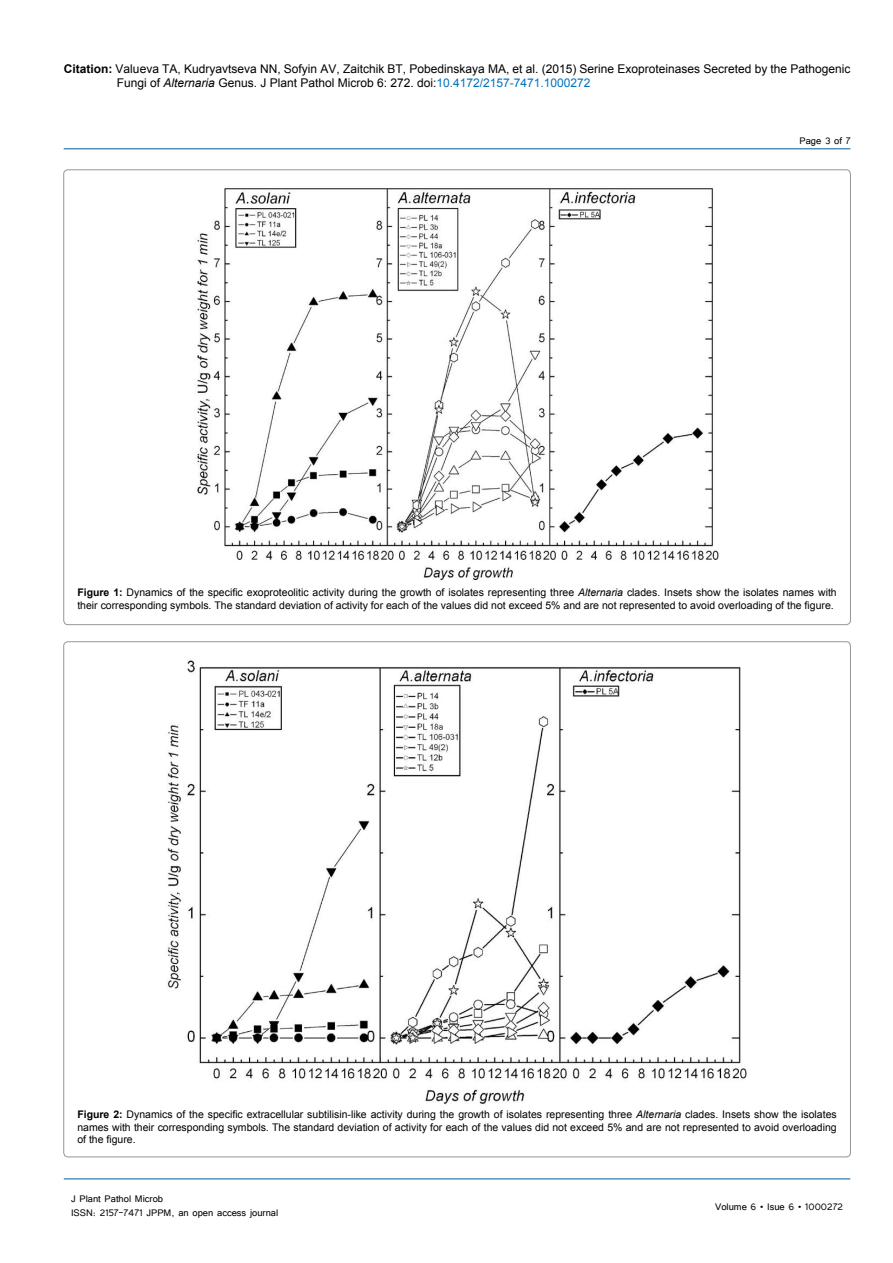
<style>
.page{position:relative;width:893px;height:1263px;background:#fff}
.page>*{position:absolute;margin:0;border:0;box-sizing:border-box;transform-origin:0 0}
.t1{font:12px/14.4px "Arial";color:#000}
.t2{font:12px/14.4px "Tunga";color:#000}
.t3{font:10.5px/12.6px "Arial";color:#000}
.s1{font-weight:700}
.s2{font-style:italic}
.s3{color:#0072bc}
</style>
<div class="page">
<hr style="left:64px;top:1179px;width:786px;height:1px;background:#005a96">
<hr style="left:64px;top:148px;width:786px;height:1px;background:#005a96">
<img style="left:197px;top:188px;width:522px;height:393px">
<img style="left:167px;top:660px;width:580px;height:444px">
<p class="t1" style="left:117px;top:61px;width:735px;text-indent:-53px"><span class="s1">Citation:</span> Valueva TA, Kudryavtseva NN, Sofyin AV, Zaitchik BT, Pobedinskaya MA, et al. (2015) Serine Exoproteinases Secreted by the Pathogenic<br>Fungi of <span class="s2">Alternaria</span> Genus. J Plant Pathol Microb 6: 272. doi:<span class="s3">10.4172/2157-7471.1000272</span></p>
<p class="t2" style="left:799px;top:133px;width:53px">Page 3 of 7</p>
<p class="t3" style="left:77px;top:586px;width:761px"><span class="s1">Figure 1:</span> Dynamics of the specific exoproteolitic activity during the growth of isolates representing three <span class="s2">Alternaria</span> clades. Insets show the isolates names with their corresponding symbols. The standard deviation of activity for each of the values did not exceed 5% and are not represented to avoid overloading of the figure.</p>
<p class="t3" style="left:77px;top:1108px;width:761px;text-align:justify"><span class="s1">Figure 2:</span> Dynamics of the specific extracellular subtilisin-like activity during the growth of isolates representing three <span class="s2">Alternaria</span> clades. Insets show the isolates names with their corresponding symbols. The standard deviation of activity for each of the values did not exceed 5% and are not represented to avoid overloading of the figure.</p>
<p class="t2" style="left:71px;top:1190px;width:209px">J Plant Pathol Microb<br>ISSN: 2157-7471 JPPM, an open access journal</p>
<p class="t2" style="left:715px;top:1199px;width:129px">Volume 6 • Isue 6 • 1000272</p>
</div>
